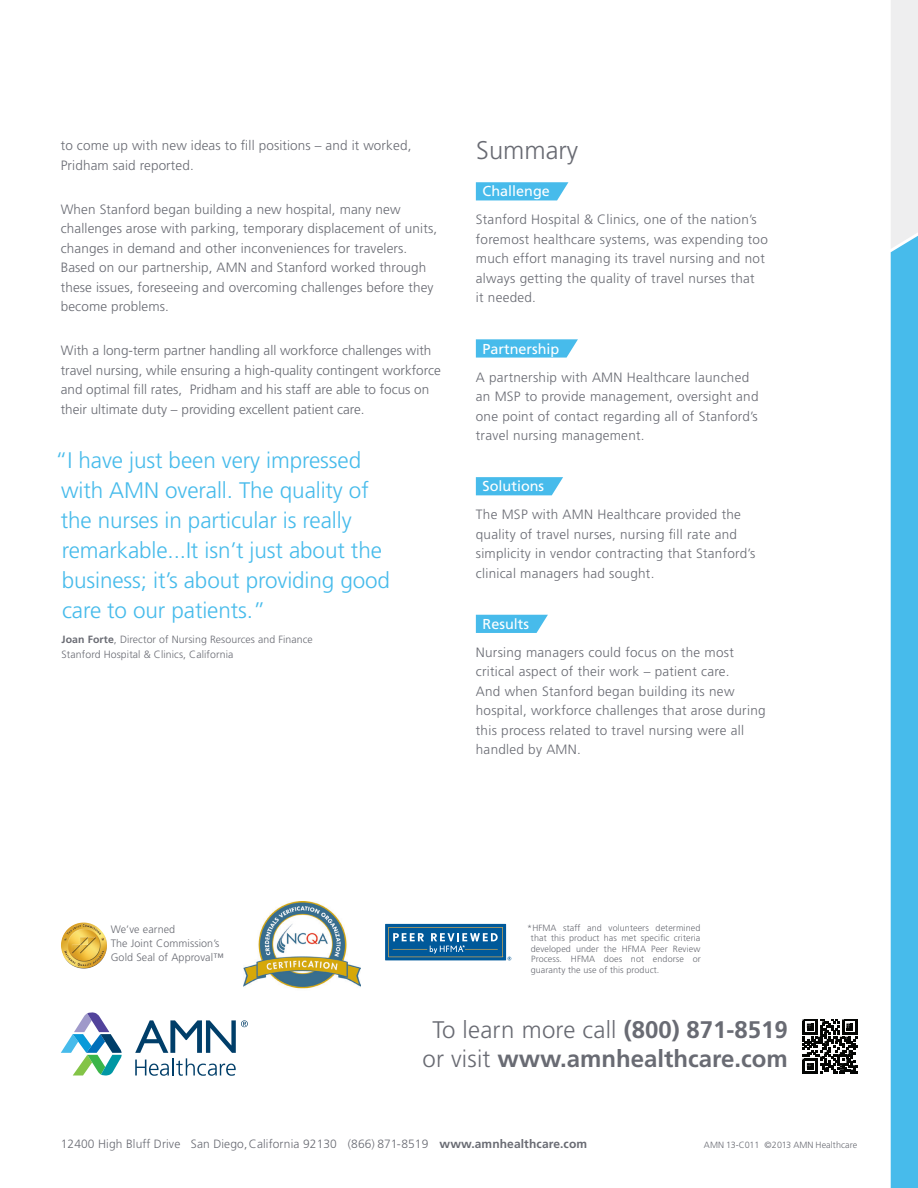
<style>
.page{position:relative;width:918px;height:1188px;background:#fff}
.page>*{position:absolute;margin:0;border:0;box-sizing:border-box;transform-origin:0 0}
.t1{font:300 25.5px "Frutiger LT Std";color:#696b73}
.t2{font:700 24px/29.4px "Frutiger LT Std";color:#696b73;text-align:center}
.t3{font:300 22.5px/30px "Frutiger LT Std";letter-spacing:-.005em;color:#47bbeb}
.t4{font:14.4px "Frutiger LT Std";color:#fff}
.t5{font:300 13.5px/19.5px "Frutiger LT Std";letter-spacing:.02em;color:#696b73}
.t6{font:300 13.5px/19.5px "Frutiger LT Std";color:#696b73}
.t7{font:300 12px "Frutiger LT Std";letter-spacing:.01em;color:#696b73}
.t8{font:300 10.8px/14px "Frutiger LT Std";letter-spacing:.01em;color:#696b73}
.t9{font:300 10.5px/15px "Frutiger LT Std";letter-spacing:.01em;color:#696b73}
.t10{font:300 9px/10.5px "Frutiger LT Std";letter-spacing:.01em;color:#696b73;text-align:justify}
.s1{font-weight:700}
.s2{font-weight:300}
</style>
<div class="page">
<svg style="left:476px;top:182px;width:92px;height:18px;background:#53bfec"></svg>
<svg style="left:476px;top:339px;width:102px;height:19px;background:#58c1ec"></svg>
<svg style="left:476px;top:477px;width:87px;height:18px;background:#53bfec"></svg>
<svg style="left:476px;top:615px;width:72px;height:18px"></svg>
<svg style="left:891px;top:0;width:27px;height:1188px;background:#69c5eb"></svg>
<svg style="left:61px;top:1012px;width:61px;height:63px"></svg>
<svg style="left:135px;top:1020px;width:113px;height:56px"></svg>
<img style="left:244px;top:902px;width:116px;height:87px">
<svg style="left:385px;top:924px;width:126px;height:36px;background:#2d73a3"></svg>
<img style="left:61px;top:923px;width:21px;height:36px">
<div style="left:802px;top:1020px;width:57px;height:56px;background:linear-gradient(to right,#fff,#fff)"></div>
<svg style="left:803px;top:1020px;width:54px;height:54px"></svg>
<p class="t5" style="left:61px;top:136px;width:352px">to come up with new ideas to fill positions – and it worked,<br>Pridham said reported.</p>
<p class="t5" style="left:61px;top:200px;width:378px">When Stanford began building a new hospital, many new challenges arose with parking, temporary displacement of units, changes in demand and other inconveniences for travelers.<br>Based on our partnership, AMN and Stanford worked through these issues, foreseeing and overcoming challenges before they become problems.</p>
<p class="t6" style="left:61px;top:341px;width:382px">With a long-term partner handling all workforce challenges with travel nursing, while ensuring a high-quality contingent workforce and optimal fill rates, Pridham and his staff are able to focus on their ultimate duty – providing excellent patient care.</p>
<h3 class="t3" style="left:55px;top:445px;width:337px">“I have just been very impressed with AMN overall. The quality of the nurses in particular is really remarkable...It isn’t just about the business; it’s about providing good care to our patients.”</h3>
<p class="t9" style="left:62px;top:632px;width:253px"><span class="s1">Joan Forte</span>, Director of Nursing Resources and Finance<br>Stanford Hospital &amp; Clinics, California</p>
<h1 class="t1" style="left:476px;top:136px;width:103px">Summary</h1>
<p class="t4" style="left:483px;top:183px;width:69px">Challenge</p>
<p class="t5" style="left:476px;top:210px;width:293px">Stanford Hospital &amp; Clinics, one of the nation’s foremost healthcare systems, was expending too much effort managing its travel nursing and not always getting the quality of travel nurses that<br>it needed.</p>
<p class="t4" style="left:483px;top:340px;width:78px">Partnership</p>
<p class="t5" style="left:476px;top:367px;width:284px">A partnership with AMN Healthcare launched an MSP to provide management, oversight and one point of contact regarding all of Stanford’s travel nursing management.</p>
<p class="t4" style="left:483px;top:478px;width:63px">Solutions</p>
<p class="t5" style="left:476px;top:505px;width:281px">The MSP with AMN Healthcare provided the quality of travel nurses, nursing fill rate and simplicity in vendor contracting that Stanford’s clinical managers had sought.</p>
<p class="t4" style="left:483px;top:615px;width:48px">Results</p>
<p class="t5" style="left:476px;top:643px;width:291px">Nursing managers could focus on the most critical aspect of their work – patient care.<br>And when Stanford began building its new hospital, workforce challenges that arose during this process related to travel nursing were all handled by AMN.</p>
<p class="t8" style="left:111px;top:922px;width:115px">We’ve earned<br>The Joint Commission’s<br>Gold Seal of Approval™</p>
<p class="t10" style="left:531px;top:922px;width:172px;text-indent:-3px">*HFMA staff and volunteers determined that this product has met specific criteria developed under the HFMA Peer Review Process. HFMA does not endorse or guaranty the use of this product.</p>
<h2 class="t2" style="left:423px;top:1015px;width:367px"><span class="s2">To learn more call</span> (800) 871-8519 <span class="s2">or visit</span> www.amnhealthcare.com</h2>
<p class="t7" style="left:61px;top:1137px;width:528px">12400 High Bluff Drive San Diego,California 92130 (866) 871-8519 <span class="s1">www.amnhealthcare.com</span></p>
<p class="t10" style="left:704px;top:1140px;width:155px">AMN 13-C011 ©2013 AMN Healthcare</p>
</div>
